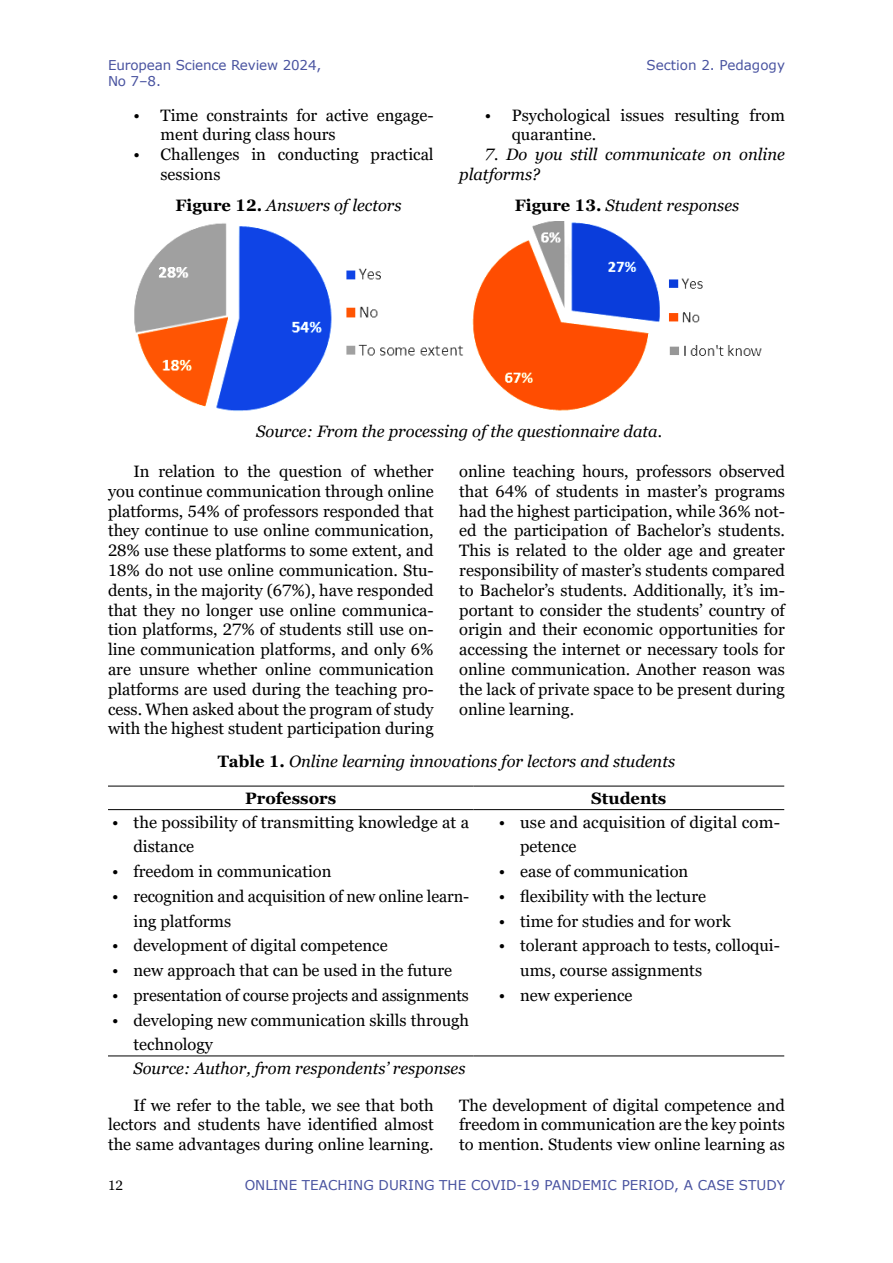
<style>
.page{position:relative;width:893px;height:1263px;background:#fff}
.page>*{position:absolute;margin:0;border:0;box-sizing:border-box;transform-origin:0 0}
.t1{font:16.5px/19.8px "Georgia Pro";color:#000}
.t2{font:italic 16.5px/19.8px "Georgia Pro";color:#000}
.t3{font:700 16.5px "Georgia Pro";color:#000}
.t4{font:13.5px/16.2px "Verdana";color:#4953a0}
.t5{font:13.5px "Georgia Pro";color:#000}
.s1{font-weight:700;font-style:normal}
</style>
<div class="page">
<img style="left:134px;top:223px;width:329px;height:188px">
<img style="left:472px;top:221px;width:290px;height:190px">
<hr style="left:108px;top:786px;width:365px;height:1px;background:#000">
<hr style="left:473px;top:786px;width:311px;height:1px;background:#000">
<hr style="left:108px;top:809px;width:365px;height:1px;background:#000">
<hr style="left:473px;top:809px;width:311px;height:1px;background:#000">
<hr style="left:108px;top:1055px;width:365px;height:1px;background:#000">
<hr style="left:473px;top:1055px;width:311px;height:1px;background:#000">
<p class="t4" style="left:108px;top:57px;width:215px">European Science Review 2024,<br>No 7–8.</p>
<p class="t1" style="left:161px;top:106px;width:275px;text-indent:-27px">• Time constraints for active engage&shy;ment during class hours</p>
<p class="t1" style="left:161px;top:145px;width:275px;text-indent:-27px">• Challenges in conducting practical sessions</p>
<p class="t4" style="left:646px;top:57px;width:140px">Section 2. Pedagogy</p>
<p class="t1" style="left:512px;top:106px;width:275px;text-indent:-27px">• Psychological issues resulting from quarantine.</p>
<p class="t2" style="left:459px;top:145px;width:327px;text-indent:26px">7. Do you still communicate on online platforms?</p>
<p class="t2" style="left:175px;top:196px;width:228px"><span class="s1">Figure 12.</span> Answers of lectors</p>
<p class="t2" style="left:515px;top:196px;width:226px"><span class="s1">Figure 13.</span> Student responses</p>
<p class="t2" style="left:256px;top:422px;width:407px">Source: From the processing of the questionnaire data.</p>
<p class="t1" style="left:108px;top:462px;width:327px;text-align:justify;text-indent:26px">In relation to the question of whether you continue communication through online platforms, 54% of professors responded that they continue to use online communication, 28% use these platforms to some extent, and 18% do not use online communication. Stu&shy;dents, in the majority (67%), have responded that they no longer use online communica&shy;tion platforms, 27% of students still use on&shy;line communication platforms, and only 6% are unsure whether online communication platforms are used during the teaching pro&shy;cess. When asked about the program of study with the highest student participation during</p>
<p class="t1" style="left:459px;top:462px;width:327px;text-align:justify">online teaching hours, professors observed that 64% of students in master’s programs had the highest participation, while 36% not&shy;ed the participation of Bachelor’s students.<br>This is related to the older age and greater responsibility of master’s students compared to Bachelor’s students. Additionally, it’s im&shy;portant to consider the students’ country of origin and their economic opportunities for accessing the internet or necessary tools for online communication. Another reason was the lack of private space to be present during online learning.</p>
<p class="t2" style="left:218px;top:752px;width:459px"><span class="s1">Table 1.</span> Online learning innovations for lectors and students</p>
<p class="t3" style="left:245px;top:789px;width:93px">Professors</p>
<p class="t3" style="left:591px;top:789px;width:77px">Students</p>
<p class="t1" style="left:134px;top:810px;width:337px;line-height:24.8px;text-indent:-21px">• the possibility of transmitting knowledge at a distance</p>
<p class="t1" style="left:112px;top:862px;width:221px">• freedom in communication</p>
<p class="t1" style="left:134px;top:884px;width:337px;line-height:24.8px;text-indent:-21px">• recognition and acquisition of new online learn&shy;ing platforms</p>
<p class="t1" style="left:112px;top:936px;width:277px">• development of digital competence</p>
<p class="t1" style="left:112px;top:961px;width:341px">• new approach that can be used in the future</p>
<p class="t1" style="left:112px;top:986px;width:358px">• presentation of course projects and assignments</p>
<p class="t1" style="left:134px;top:1008px;width:337px;line-height:24.8px;text-indent:-21px">• developing new communication skills through technology</p>
<p class="t1" style="left:520px;top:810px;width:261px;line-height:24.8px;text-indent:-21px">• use and acquisition of digital com&shy;petence</p>
<p class="t1" style="left:499px;top:862px;width:191px">• ease of communication</p>
<p class="t1" style="left:499px;top:887px;width:209px">• flexibility with the lecture</p>
<p class="t1" style="left:499px;top:912px;width:234px">• time for studies and for work</p>
<p class="t1" style="left:520px;top:934px;width:261px;line-height:24.8px;text-indent:-21px">• tolerant approach to tests, colloqui&shy;ums, course assignments</p>
<p class="t1" style="left:499px;top:986px;width:135px">• new experience</p>
<p class="t2" style="left:134px;top:1059px;width:333px">Source: Author, from respondents’ responses</p>
<p class="t1" style="left:108px;top:1096px;width:327px;text-align:justify;text-indent:26px">If we refer to the table, we see that both lectors and students have identified almost the same advantages during online learning.</p>
<p class="t1" style="left:459px;top:1096px;width:327px;text-align:justify">The development of digital competence and freedom in communication are the key points to mention. Students view online learning as</p>
<p class="t5" style="left:108px;top:1178px;width:17px">12</p>
<p class="t4" style="left:245px;top:1177px;width:542px">ONLINE TEACHING DURING THE COVID‑19 PANDEMIC PERIOD, A CASE STUDY</p>
</div>
